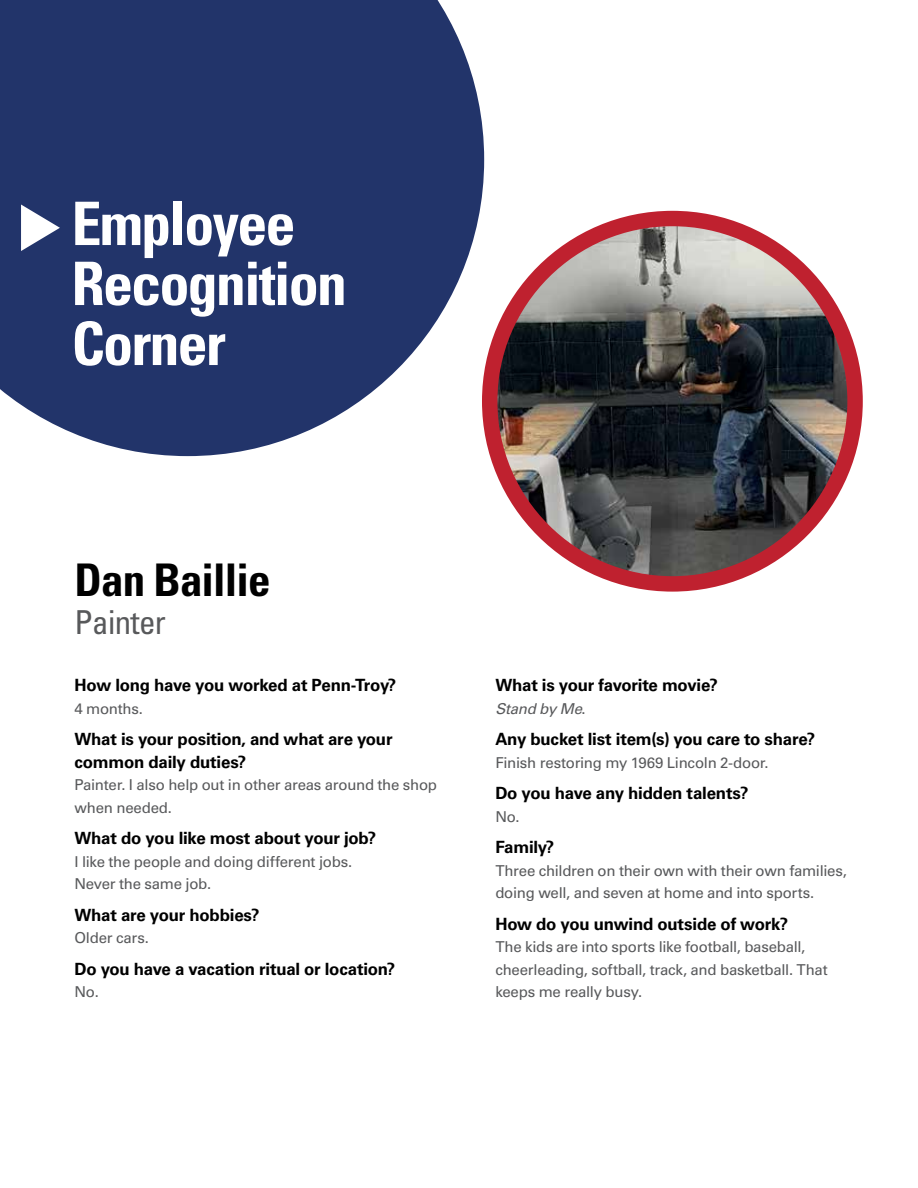
<style>
.page{position:relative;width:918px;height:1188px;background:#fff}
.page>*{position:absolute;margin:0;border:0;box-sizing:border-box;transform-origin:0 0}
.t1{font:700 condensed 60px/60px "Univers LT Std";letter-spacing:-.03em;color:#fff}
.t2{font:700 condensed 45px "Univers LT Std";letter-spacing:-.02em;color:#000}
.t3{font:condensed 33px "Univers LT Std";letter-spacing:-.02em;color:#58595b}
.t4{font:700 16.8px/22.5px "Univers LT Std";letter-spacing:-.015em;color:#000}
.t5{font:15px/22.5px "Univers LT Std";letter-spacing:-.02em;color:#58595b}
.t6{font:italic 15px "Univers LT Std";letter-spacing:-.02em;color:#58595b}
.s1{font-style:normal}
</style>
<div class="page">
<svg style="left:0;top:0;width:484px;height:456px;background:#3a4a7a"></svg>
<img style="left:490px;top:219px;width:365px;height:365px;border-radius:183px">
<div style="left:482px;top:211px;width:381px;height:381px;border:15px solid #bf212f;border-radius:50%"></div>
<svg style="left:21px;top:205px;width:39px;height:46px"></svg>
<h1 class="t1" style="left:72px;top:193px;width:277px">Employee<br>Recognition<br>Corner</h1>
<h2 class="t2" style="left:75px;top:553px;width:198px">Dan Baillie</h2>
<h3 class="t3" style="left:75px;top:602px;width:93px">Painter</h3>
<p class="t4" style="left:75px;top:674px;width:323px">How long have you worked at Penn-Troy?</p>
<p class="t5" style="left:75px;top:697px;width:70px">4 months.</p>
<p class="t4" style="left:75px;top:728px;width:320px">What is your position, and what are your common daily duties?</p>
<p class="t5" style="left:75px;top:774px;width:364px">Painter. I also help out in other areas around the shop when needed.</p>
<p class="t4" style="left:75px;top:827px;width:303px">What do you like most about your job?</p>
<p class="t5" style="left:75px;top:850px;width:279px">I like the people and doing different jobs.<br>Never the same job.</p>
<p class="t4" style="left:75px;top:904px;width:187px">What are your hobbies?</p>
<p class="t5" style="left:75px;top:927px;width:76px">Older cars.</p>
<p class="t4" style="left:75px;top:958px;width:322px">Do you have a vacation ritual or location?</p>
<p class="t5" style="left:75px;top:981px;width:26px">No.</p>
<p class="t4" style="left:495px;top:674px;width:224px">What is your favorite movie?</p>
<p class="t6" style="left:495px;top:700px;width:92px">Stand by Me<span class="s1">.</span></p>
<p class="t4" style="left:495px;top:728px;width:321px">Any bucket list item(s) you care to share?</p>
<p class="t5" style="left:495px;top:751px;width:275px">Finish restoring my 1969 Lincoln 2-door.</p>
<p class="t4" style="left:495px;top:782px;width:255px">Do you have any hidden talents?</p>
<p class="t5" style="left:495px;top:805px;width:26px">No.</p>
<p class="t4" style="left:495px;top:836px;width:60px">Family?</p>
<p class="t5" style="left:495px;top:859px;width:353px">Three children on their own with their own families, doing well, and seven at home and into sports.</p>
<p class="t4" style="left:495px;top:913px;width:294px">How do you unwind outside of work?</p>
<p class="t5" style="left:495px;top:936px;width:334px">The kids are into sports like football, baseball, cheerleading, softball, track, and basketball. That keeps me really busy.</p>
</div>
